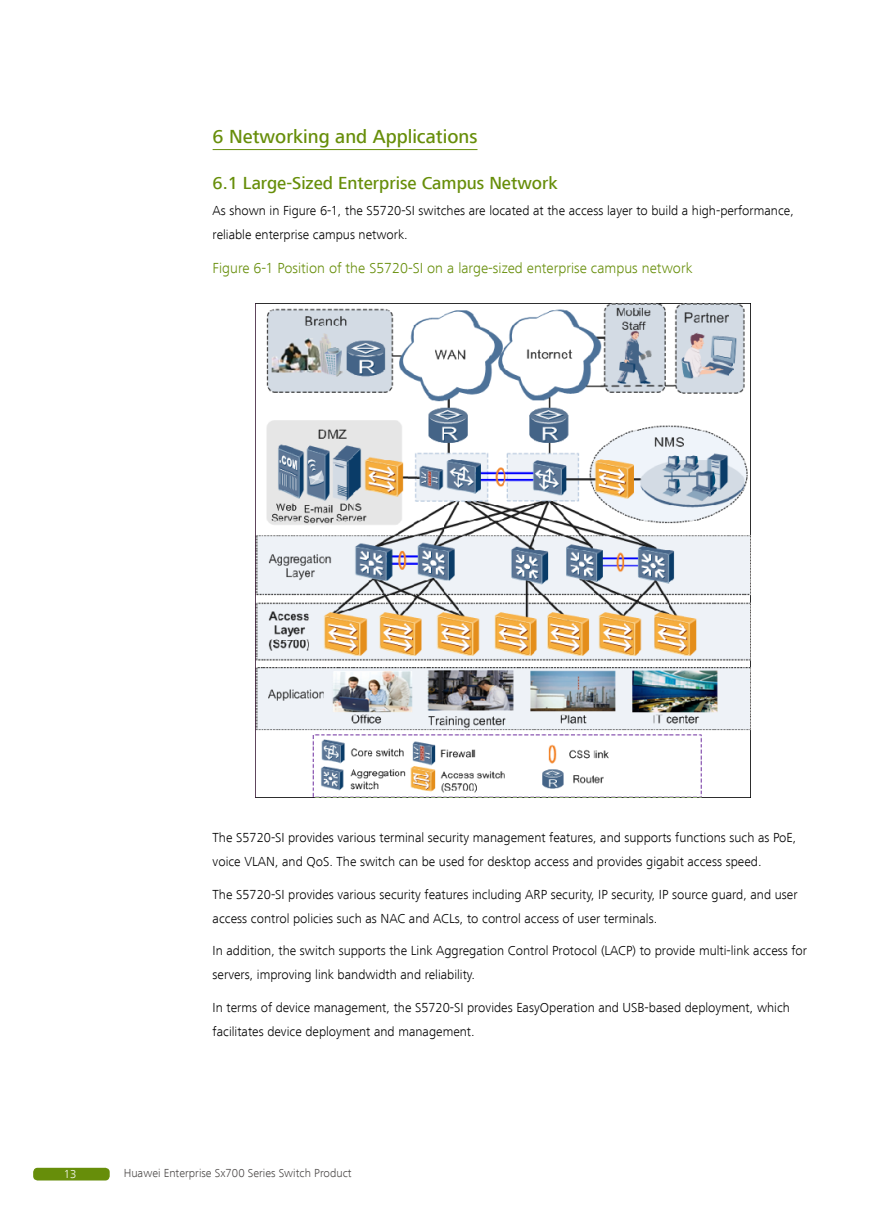
<style>
.page{position:relative;width:893px;height:1212px;background:#fff}
.page>*{position:absolute;margin:0;border:0;box-sizing:border-box;transform-origin:0 0}
.t1{font:500 19.5px "Frutiger Next LT";color:#678e0a}
.t2{font:500 18px "Frutiger Next LT";color:#678e0a}
.t3{font:300 15px "Frutiger Next LT";color:#678e0a}
.t4{font:300 13.5px/24px "Frutiger Next LT";color:#000}
.t5{font:300 12px "Frutiger Next LT";color:#4c4948}
.t6{font:300 12px "Frutiger Next LT";color:#fff}
</style>
<div class="page">
<hr style="left:213px;top:149px;width:264px;height:1px;background:#678e0a">
<img style="left:255px;top:303px;width:495px;height:494px">
<div style="left:33px;top:1168px;width:77px;height:12px;background:#678e0a;border-radius:4px"></div>
<h1 class="t1" style="left:213px;top:126px;width:266px">6 Networking and Applications</h1>
<h2 class="t2" style="left:213px;top:173px;width:347px">6.1 Large-Sized Enterprise Campus Network</h2>
<p class="t4" style="left:213px;top:199px;width:583px">As shown in Figure 6-1, the S5720-SI switches are located at the access layer to build a high-performance, reliable enterprise campus network.</p>
<p class="t3" style="left:213px;top:260px;width:481px">Figure 6-1 Position of the S5720-SI on a large-sized enterprise campus network</p>
<p class="t4" style="left:213px;top:826px;width:585px">The S5720-SI provides various terminal security management features, and supports functions such as PoE, voice VLAN, and QoS. The switch can be used for desktop access and provides gigabit access speed.</p>
<p class="t4" style="left:213px;top:882px;width:586px">The S5720-SI provides various security features including ARP security, IP security, IP source guard, and user access control policies such as NAC and ACLs, to control access of user terminals.</p>
<p class="t4" style="left:213px;top:939px;width:596px">In addition, the switch supports the Link Aggregation Control Protocol (LACP) to provide multi-link access for servers, improving link bandwidth and reliability.</p>
<p class="t4" style="left:213px;top:995px;width:579px">In terms of device management, the S5720-SI provides EasyOperation and USB-based deployment, which facilitates device deployment and management.</p>
<p class="t6" style="left:64px;top:1167px;width:14px">13</p>
<p class="t5" style="left:124px;top:1167px;width:229px">Huawei Enterprise Sx700 Series Switch Product</p>
</div>
